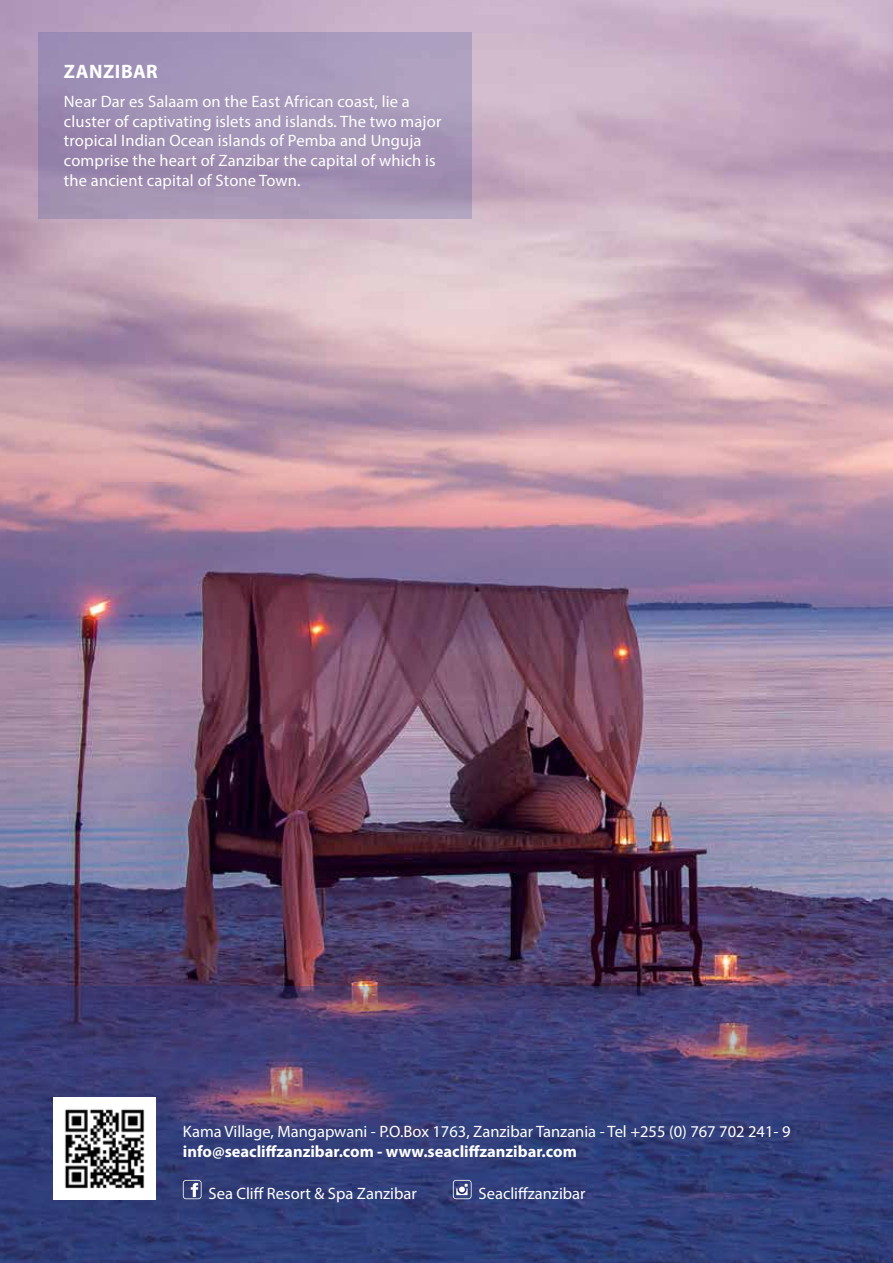
<style>
.page{position:relative;width:893px;height:1263px;background:#fff}
.page>*{position:absolute;margin:0;border:0;box-sizing:border-box;transform-origin:0 0}
.t1{font:700 19.5px "Myriad Pro";letter-spacing:.025em;color:#fff}
.t2{font:16.5px/19.8px "Myriad Pro";letter-spacing:.01em;color:#fff}
.t3{font:700 16.5px "Myriad Pro";color:#fff}
</style>
<div class="page">
<img style="left:0;top:0;width:893px;height:986px">
<svg style="left:0;top:986px;width:893px;height:277px;background:#3a3e77"></svg>
<img style="left:53px;top:1097px;width:102px;height:102px">
<svg style="left:38px;top:33px;width:434px;height:186px;background:#a393b6"></svg>
<svg style="left:183px;top:1180px;width:19px;height:19px"></svg>
<svg style="left:453px;top:1180px;width:19px;height:19px"></svg>
<p class="t1" style="left:64px;top:59px;width:95px">ZANZIBAR</p>
<p class="t2" style="left:64px;top:91px;width:379px">Near Dar es Salaam on the East African coast, lie a cluster of captivating islets and islands. The two major tropical Indian Ocean islands of Pemba and Unguja comprise the heart of Zanzibar the capital of which is the ancient capital of Stone Town.</p>
<p class="t2" style="left:183px;top:1121px;width:609px">Kama Village, Mangapwani - P.O.Box 1763, Zanzibar Tanzania - Tel +255 (0) 767 702 241- 9</p>
<p class="t3" style="left:183px;top:1140px;width:395px">info@seacliffzanzibar.com - www.seacliffzanzibar.com</p>
<p class="t2" style="left:209px;top:1183px;width:210px">Sea Cliff Resort &amp; Spa Zanzibar</p>
<p class="t2" style="left:479px;top:1183px;width:109px">Seacliffzanzibar</p>
</div>
